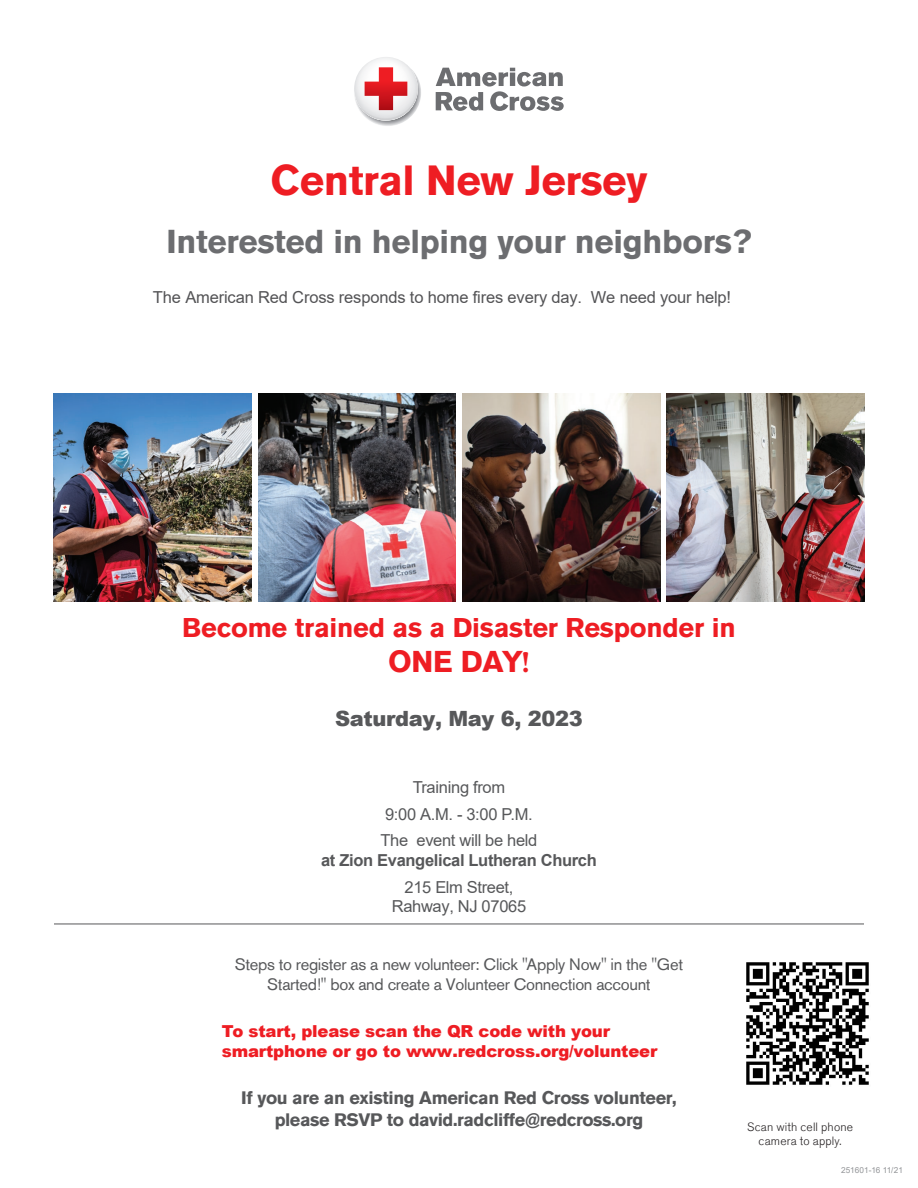
<style>
.page{position:relative;width:918px;height:1188px;background:#fff}
.page>*{position:absolute;margin:0;border:0;box-sizing:border-box;transform-origin:0 0}
.t1{font:700 42px "Akzidenz Grotesk Std";letter-spacing:-.01em;color:#ee1d23}
.t2{font:700 33px "Akzidenz Grotesk Std";letter-spacing:-.01em;color:#6c6d70}
.t3{font:700 30px "Akzidenz Grotesk Std";letter-spacing:-.01em;color:#ee1d23}
.t4{font:700 27px "Akzidenz Grotesk Std";letter-spacing:-.01em;color:#ee1d23}
.t5{font:900 21px "Arial";letter-spacing:-.015em;color:#57585a}
.t6{font:700 18px/21.6px "Akzidenz Grotesk Std";letter-spacing:-.02em;color:#57585a;text-align:center}
.t7{font:16.5px/19.8px "Akzidenz Grotesk Std";letter-spacing:-.02em;color:#57585a;text-align:center}
.t8{font:900 16.5px/20.2px "Arial";letter-spacing:-.01em;color:#ee1d23}
.t9{font:16.5px/26.5px "Arial";letter-spacing:-.02em;color:#57585a;text-align:center}
.t10{font:16.5px "Arial";letter-spacing:-.01em;color:#535355}
.t11{font:700 16.5px "Arial";letter-spacing:-.02em;color:#57585a}
.t12{font:300 12px/13.5px "Akzidenz Grotesk Std";letter-spacing:.015em;color:#231f20;text-align:center}
.t13{font:8.25px "Arial";letter-spacing:-.005em;color:#939598}
.s1{font-family:"Minion Pro"}
</style>
<div class="page">
<svg style="left:354px;top:57px;width:210px;height:69px"></svg>
<img style="left:666px;top:394px;width:198px;height:208px">
<img style="left:462px;top:394px;width:198px;height:208px">
<img style="left:258px;top:394px;width:198px;height:208px">
<img style="left:54px;top:394px;width:198px;height:208px">
<hr style="left:54px;top:924px;width:810px;height:1px;background:#57585a">
<img style="left:746px;top:962px;width:123px;height:123px">
<h1 class="t1" style="left:271px;top:156px;width:378px">Central New Jersey</h1>
<h2 class="t2" style="left:166px;top:222px;width:587px">Interested in helping your neighbors?</h2>
<p class="t10" style="left:153px;top:286px;width:580px">The American Red Cross responds to home fires every day. We need your help!</p>
<h3 class="t4" style="left:182px;top:612px;width:555px">Become trained as a Disaster Responder in</h3>
<h3 class="t3" style="left:388px;top:644px;width:143px">ONE DAY<span class="s1">!</span></h3>
<p class="t5" style="left:335px;top:703px;width:249px">Saturday, May 6, 2023</p>
<p class="t9" style="left:381px;top:774px;width:158px">Training from<br>9:00 A.M. - 3:00 P.M.<br>The event will be held</p>
<p class="t11" style="left:321px;top:849px;width:277px">at Zion Evangelical Lutheran Church</p>
<p class="t9" style="left:392px;top:877px;width:136px;line-height:19.8px">215 Elm Street,<br>Rahway, NJ 07065</p>
<p class="t7" style="left:235px;top:955px;width:450px">Steps to register as a new volunteer: Click "Apply Now" in the "Get<br>Started!" box and create a Volunteer Connection account</p>
<p class="t8" style="left:222px;top:1020px;width:437px">To start, please scan the QR code with your smartphone or go to www.redcross.org/volunteer</p>
<p class="t6" style="left:241px;top:1087px;width:437px">If you are an existing American Red Cross volunteer, please RSVP to david.radcliffe@redcross.org</p>
<p class="t12" style="left:747px;top:1120px;width:107px">Scan with cell phone camera to apply.</p>
<p class="t13" style="left:841px;top:1164px;width:63px">251601-16 11/21</p>
</div>
